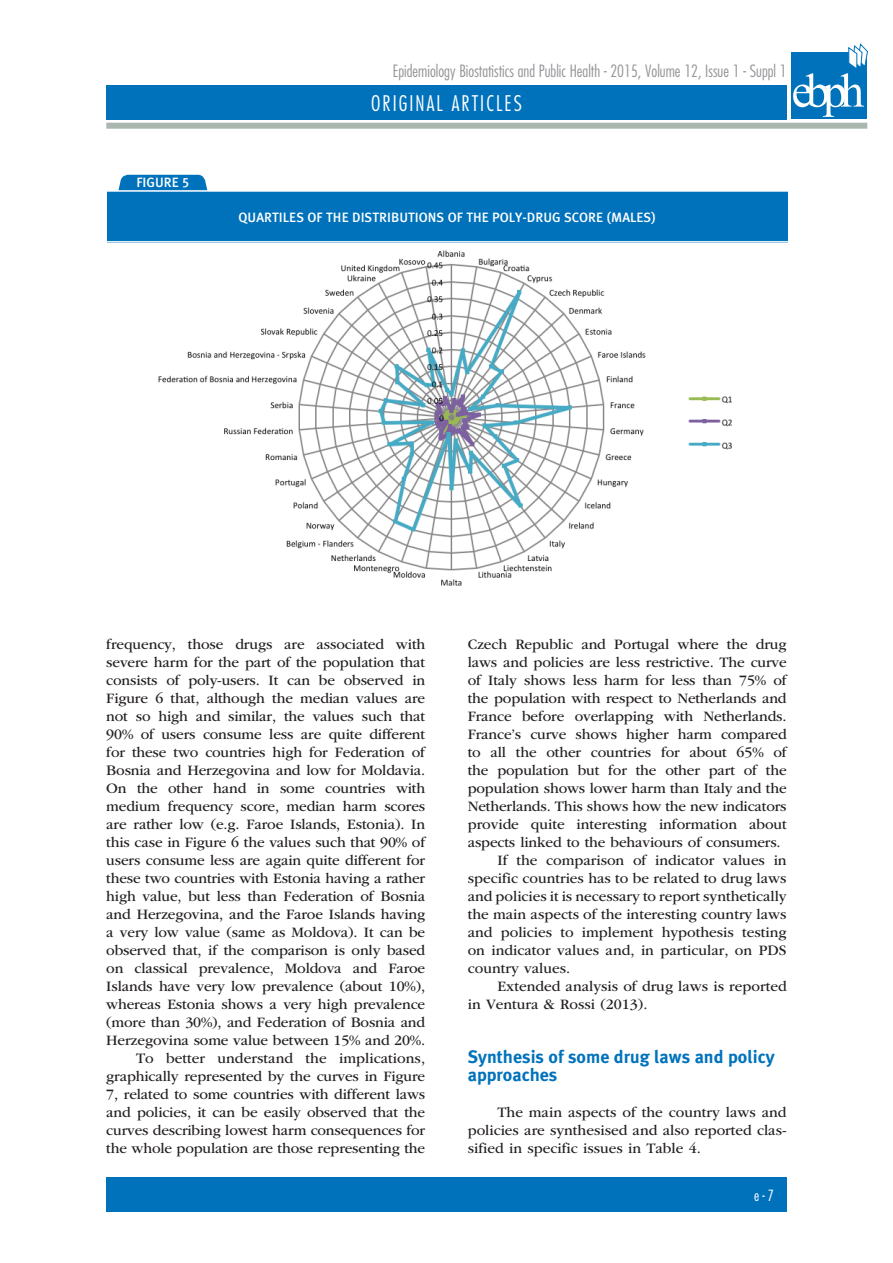
<style>
.page{position:relative;width:893px;height:1263px;background:#fff}
.page>*{position:absolute;margin:0;border:0;box-sizing:border-box;transform-origin:0 0}
.t1{font:300 condensed 21px "Futura Std";letter-spacing:.1em;color:#fff}
.Titoli_Sezioni{font:700 18px/18px "Meta Plus";color:#0072bc}
.t2{font:300 condensed 16.5px "Futura Std";color:#939598}
.Testo_Articolo_Garam{font:15px/18px "ITC Garamond Std";color:#231f20;text-align:justify}
.t3{font:300 condensed 15px "Futura Std";color:#fff}
.Titoli_tabelle_grafi{font:13.5px "Meta Plus Medium Caps";color:#fff}
</style>
<div class="page">
<div style="left:106px;top:85px;width:681px;height:34px;background:#0072bc"></div>
<div style="left:106px;top:1178px;width:681px;height:34px;background:#0072bc"></div>
<div style="left:106px;top:123px;width:761px;height:6px;background:#a9b7ae"></div>
<div style="left:791px;top:52px;width:76px;height:67px;background:#0072bc"></div>
<svg style="left:793px;top:43px;width:75px;height:74px"></svg>
<svg style="left:118px;top:175px;width:90px;height:15px"></svg>
<div style="left:107px;top:191px;width:680px;height:51px;background:#0072bc"></div>
<hr style="left:106px;top:190px;width:688px;height:2px;background:#fff">
<hr style="left:106px;top:241px;width:688px;height:2px;background:#fff">
<img style="left:158px;top:250px;width:574px;height:336px">
<p class="t2" style="left:393px;top:62px;width:395px">Epidemiology Biostatistics and Public Health - 2015, Volume 12, Issue 1 - Suppl 1</p>
<p class="Titoli_tabelle_grafi" style="left:136px;top:175px;width:55px">FIGURE 5</p>
<h1 class="t1" style="left:371px;top:91px;width:152px">ORIGINAL ARTICLES</h1>
<p class="Titoli_tabelle_grafi" style="left:239px;top:209px;width:419px">QUARTILES OF THE DISTRIBUTIONS OF THE POLY-DRUG SCORE (MALES)</p>
<p class="Testo_Articolo_Garam" style="left:106px;top:635px;width:321px">frequency, those drugs are associated with severe harm for the part of the population that consists of poly-users. It can be observed in Figure 6 that, although the median values are not so high and similar, the values such that 90% of users consume less are quite different for these two countries high for Federation of Bosnia and Herzegovina and low for Moldavia.<br>On the other hand in some countries with medium frequency score, median harm scores are rather low (e.g. Faroe Islands, Estonia). In this case in Figure 6 the values such that 90% of users consume less are again quite different for these two countries with Estonia having a rather high value, but less than Federation of Bosnia and Herzegovina, and the Faroe Islands having a very low value (same as Moldova). It can be observed that, if the comparison is only based on classical prevalence, Moldova and Faroe Islands have very low prevalence (about 10%), whereas Estonia shows a very high prevalence (more than 30%), and Federation of Bosnia and Herzegovina some value between 15% and 20%.</p>
<p class="Testo_Articolo_Garam" style="left:106px;top:1049px;width:320px;text-indent:30px">To better understand the implications, graphically represented by the curves in Figure 7, related to some countries with different laws and policies, it can be easily observed that the curves describing lowest harm consequences for the whole population are those representing the</p>
<p class="Testo_Articolo_Garam" style="left:468px;top:635px;width:321px">Czech Republic and Portugal where the drug laws and policies are less restrictive. The curve of Italy shows less harm for less than 75% of the population with respect to Netherlands and France before overlapping with Netherlands.<br>France’s curve shows higher harm compared to all the other countries for about 65% of the population but for the other part of the population shows lower harm than Italy and the Netherlands. This shows how the new indicators provide quite interesting information about aspects linked to the behaviours of consumers.</p>
<p class="Testo_Articolo_Garam" style="left:468px;top:851px;width:320px;text-indent:30px">If the comparison of indicator values in specific countries has to be related to drug laws and policies it is necessary to report synthetically the main aspects of the interesting country laws and policies to implement hypothesis testing on indicator values and, in particular, on PDS country values.</p>
<p class="Testo_Articolo_Garam" style="left:468px;top:977px;width:320px;text-indent:30px">Extended analysis of drug laws is reported in Ventura &amp; Rossi (2013).</p>
<p class="Titoli_Sezioni" style="left:468px;top:1047px;width:308px">Synthesis of some drug laws and policy approaches</p>
<p class="Testo_Articolo_Garam" style="left:468px;top:1103px;width:320px;text-indent:30px">The main aspects of the country laws and policies are synthesised and also reported clas&shy;sified in specific issues in Table 4.</p>
<p class="t3" style="left:754px;top:1187px;width:21px">e-7</p>
</div>
